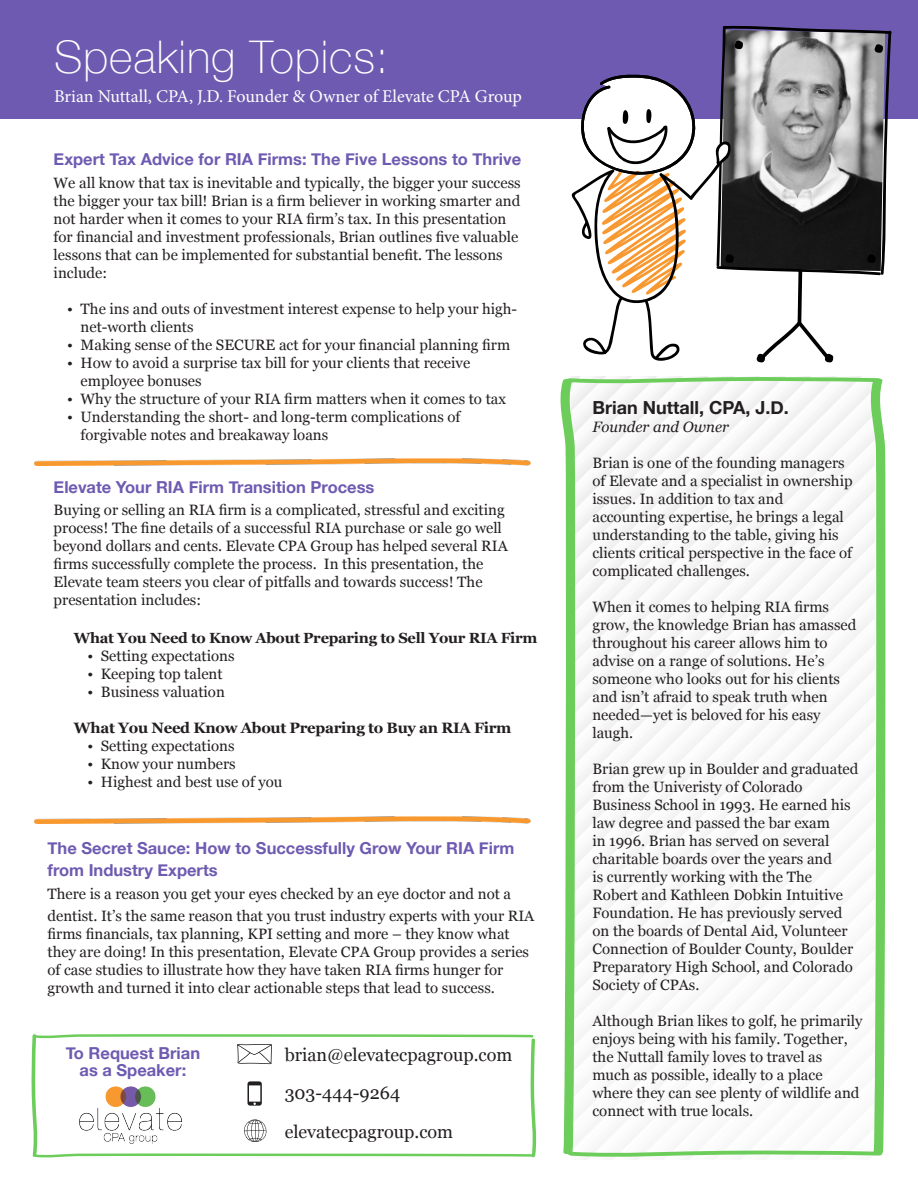
<style>
.page{position:relative;width:918px;height:1188px;background:#fff}
.page>*{position:absolute;margin:0;border:0;box-sizing:border-box;transform-origin:0 0}
.t1{font:100 45px "Helvetica Neue";letter-spacing:.02em;color:#fff}
.t2{font:18px "Georgia";color:#231f20}
.t3{font:18px "Minion Pro";letter-spacing:-.005em;color:#fff}
.t4{font:700 18px "Helvetica Neue";color:#231f20}
.t5{font:700 16.5px/22.5px "Helvetica Neue";color:#6e5bb1}
.t6{font:15px/18px "Georgia";color:#231f20}
.t7{font:700 15px "Georgia";letter-spacing:-.02em;color:#231f20}
.t8{font:italic 15px "Georgia";color:#231f20}
.t9{font:700 14.7px "Georgia";letter-spacing:-.02em;color:#231f20}
</style>
<div class="page">
<div style="left:0;top:0;width:918px;height:118px;background:#6e5bb1"></div>
<svg style="left:571px;top:25px;width:321px;height:338px"></svg>
<img style="left:35px;top:459px;width:496px;height:6px">
<img style="left:35px;top:816px;width:496px;height:7px">
<svg style="left:31px;top:1034px;width:506px;height:124px"></svg>
<svg style="left:560px;top:377px;width:326px;height:780px"></svg>
<p class="t1" style="left:54px;top:23px;width:336px">Speaking Topics:</p>
<p class="t3" style="left:54px;top:84px;width:469px">Brian Nuttall, CPA, J.D. Founder &amp; Owner of Elevate CPA Group</p>
<p class="t5" style="left:54px;top:148px;width:469px">Expert Tax Advice for RIA Firms: The Five Lessons to Thrive</p>
<p class="t6" style="left:54px;top:173px;width:469px">We all know that tax is inevitable and typically, the bigger your success the bigger your tax bill! Brian is a firm believer in working smarter and not harder when it comes to your RIA firm’s tax. In this presentation for financial and investment professionals, Brian outlines five valuable lessons that can be implemented for substantial benefit. The lessons include:</p>
<p class="t6" style="left:81px;top:299px;width:438px;text-indent:-14px">• The ins and outs of investment interest expense to help your high&shy;net-worth clients</p>
<p class="t6" style="left:67px;top:335px;width:445px">• Making sense of the SECURE act for your financial planning firm</p>
<p class="t6" style="left:81px;top:353px;width:391px;text-indent:-14px">• How to avoid a surprise tax bill for your clients that receive employee bonuses</p>
<p class="t6" style="left:67px;top:389px;width:440px">• Why the structure of your RIA firm matters when it comes to tax</p>
<p class="t6" style="left:81px;top:407px;width:381px;text-indent:-14px">• Understanding the short- and long-term complications of forgivable notes and breakaway loans</p>
<p class="t5" style="left:54px;top:476px;width:322px">Elevate Your RIA Firm Transition Process</p>
<p class="t6" style="left:54px;top:500px;width:456px">Buying or selling an RIA firm is a complicated, stressful and exciting process! The fine details of a successful RIA purchase or sale go well beyond dollars and cents. Elevate CPA Group has helped several RIA firms successfully complete the process. In this presentation, the Elevate team steers you clear of pitfalls and towards success! The presentation includes:</p>
<p class="t9" style="left:74px;top:627px;width:465px">What You Need to Know About Preparing to Sell Your RIA Firm</p>
<p class="t6" style="left:87px;top:646px;width:149px">• Setting expectations</p>
<p class="t6" style="left:87px;top:664px;width:137px">• Keeping top talent</p>
<p class="t6" style="left:87px;top:682px;width:139px">• Business valuation</p>
<p class="t7" style="left:74px;top:716px;width:439px">What You Need Know About Preparing to Buy an RIA Firm</p>
<p class="t6" style="left:87px;top:736px;width:149px">• Setting expectations</p>
<p class="t6" style="left:87px;top:754px;width:150px">• Know your numbers</p>
<p class="t6" style="left:87px;top:772px;width:197px">• Highest and best use of you</p>
<p class="t5" style="left:48px;top:837px;width:468px">The Secret Sauce: How to Successfully Grow Your RIA Firm from Industry Experts</p>
<p class="t6" style="left:48px;top:882px;width:488px;line-height:22.5px">There is a reason you get your eyes checked by an eye doctor and not a dentist. It’s the same reason that you trust industry experts with your RIA</p>
<p class="t6" style="left:48px;top:924px;width:483px">firms financials, tax planning, KPI setting and more – they know what they are doing! In this presentation, Elevate CPA Group provides a series of case studies to illustrate how they have taken RIA firms hunger for growth and turned it into clear actionable steps that lead to success.</p>
<p class="t5" style="left:66px;top:1046px;width:136px;line-height:16.5px;text-align:center">To Request Brian as a Speaker:</p>
<p class="t2" style="left:285px;top:1042px;width:229px">brian@elevatecpagroup.com</p>
<p class="t2" style="left:285px;top:1080px;width:117px">303-444-9264</p>
<p class="t2" style="left:285px;top:1118px;width:170px">elevatecpagroup.com</p>
<p class="t4" style="left:592px;top:393px;width:198px">Brian Nuttall, CPA, J.D.</p>
<p class="t8" style="left:592px;top:416px;width:138px">Founder and Owner</p>
<p class="t6" style="left:592px;top:453px;width:262px">Brian is one of the founding managers of Elevate and a specialist in ownership issues. In addition to tax and accounting expertise, he brings a legal understanding to the table, giving his clients critical perspective in the face of complicated challenges.</p>
<p class="t6" style="left:592px;top:597px;width:265px">When it comes to helping RIA firms grow, the knowledge Brian has amassed throughout his career allows him to advise on a range of solutions. He’s someone who looks out for his clients and isn’t afraid to speak truth when needed—yet is beloved for his easy laugh.</p>
<p class="t6" style="left:592px;top:759px;width:268px">Brian grew up in Boulder and graduated from the Univeristy of Colorado Business School in 1993. He earned his law degree and passed the bar exam<br>in 1996. Brian has served on several charitable boards over the years and<br>is currently working with the The Robert and Kathleen Dobkin Intuitive Foundation. He has previously served on the boards of Dental Aid, Volunteer Connection of Boulder County, Boulder Preparatory High School, and Colorado Society of CPAs.</p>
<p class="t6" style="left:592px;top:1011px;width:272px">Although Brian likes to golf, he primarily enjoys being with his family. Together, the Nuttall family loves to travel as much as possible, ideally to a place where they can see plenty of wildlife and connect with true locals.</p>
</div>
